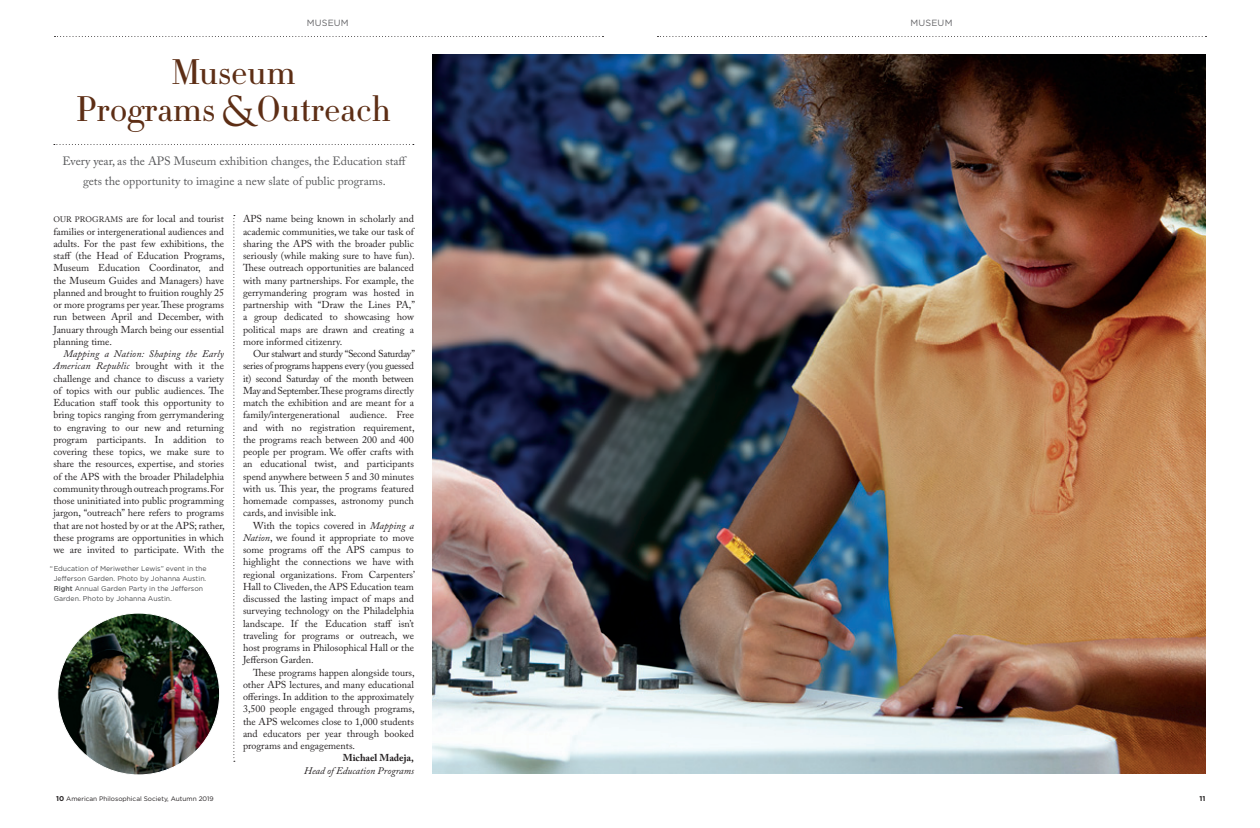
<style>
.page{position:relative;width:1260px;height:828px;background:#fff}
.page>*{position:absolute;margin:0;border:0;box-sizing:border-box;transform-origin:0 0}
.t1{font:35px/36.4px "Didot HTF L06 Light";color:#5d2e15;text-align:center}
.t2{font:12px/20px "Adobe Caslon Pro";color:#57585a;text-align:center}
.t3{font:10px/12.2px "Adobe Caslon Pro";color:#231f20;text-align:justify}
.t4{font:italic 10px "Adobe Caslon Pro";color:#231f20}
.t5{font:700 10px "Adobe Caslon Pro";color:#231f20}
.t6{font:9px "Gotham";color:#636366}
.t7{font:8px "Adobe Caslon Pro";letter-spacing:.155em;color:#231f20}
.t8{font:7px/10px "Gotham";color:#4b4c4d}
.t9{font:700 7px "Gotham";color:#231f20}
.t10{font:6.5px "Gotham";color:#231f20}
.s1{font-family:"Goudy";font-size:44px}
.s2{font-style:italic}
.s3{font-weight:500}
.s4{font-weight:700;font-size:7px}
</style>
<div class="page">
<img style="left:432px;top:54px;width:774px;height:720px">
<img style="left:58px;top:613px;width:162px;height:162px;border-radius:81px">
<svg style="left:233px;top:215px;width:2px;height:547px"></svg>
<svg style="left:54px;top:36px;width:549px;height:1px"></svg>
<svg style="left:54px;top:144px;width:360px;height:1px"></svg>
<svg style="left:658px;top:36px;width:549px;height:1px"></svg>
<p class="t6" style="left:307px;top:17px;width:42px">Museum</p>
<p class="t6" style="left:911px;top:17px;width:42px">Museum</p>
<h1 class="t1" style="left:76px;top:55px;width:316px">Museum<br>Programs <span class="s1">&amp;</span> Outreach</h1>
<p class="t2" style="left:62px;top:151px;width:346px">Every year, as the APS Museum exhibition changes, the Education staff gets the opportunity to imagine a new slate of public programs.</p>
<p class="t3" style="left:53px;top:213px;width:173px;text-indent:73px">are for local and tourist families or intergenerational audiences and adults. For the past few exhibitions, the staff (the Head of Education Programs, Museum Education Coordinator, and the Museum Guides and Managers) have planned and brought to fruition roughly 25 or more programs per year. These programs run between April and December, with January through March being our essential planning time.</p>
<p class="t3" style="left:53px;top:348px;width:173px;text-indent:10px"><span class="s2">Mapping a Nation: Shaping the Early American Republic</span> brought with it the challenge and chance to discuss a variety of topics with our public audiences. The Education staff took this opportunity to bring topics ranging from gerrymandering to engraving to our new and returning program participants. In addition to covering these topics, we make sure to share the resources, expertise, and stories of the APS with the broader Philadelphia community through outreach programs. For those uninitiated into public programming jargon, “outreach” here refers to programs that are not hosted by or at the APS; rather, these programs are opportunities in which we are invited to participate. With the</p>
<p class="t7" style="left:53px;top:215px;width:59px">Our programs</p>
<p class="t8" style="left:54px;top:563px;width:155px;text-indent:-4px">“ Education of Meriwether Lewis” event in the Jefferson Garden. Photo by Johanna Austin.<br><span class="s3">Right</span> Annual Garden Party in the Jefferson Garden. Photo by Johanna Austin.</p>
<p class="t3" style="left:243px;top:213px;width:174px">APS name being known in scholarly and academic communities, we take our task of sharing the APS with the broader public seriously (while making sure to have fun).<br>These outreach opportunities are balanced with many partnerships. For example, the gerrymandering program was hosted in partnership with “Draw the Lines PA,” a group dedicated to showcasing how political maps are drawn and creating a more informed citizenry.</p>
<p class="t3" style="left:243px;top:348px;width:174px;text-align:left;text-indent:10px">Our stalwart and sturdy “Second Saturday” series of programs happens every (you guessed it) second Saturday of the month between May and September.These programs directly match the exhibition and are meant for a family/intergenerational audience. Free and with no registration requirement, the programs reach between 200 and 400 people per program. We offer crafts with an educational twist, and participants spend anywhere between 5 and 30 minutes with us. This year, the programs featured homemade compasses, astronomy punch cards, and invisible ink.<br>With the topics covered in <span class="s2">Mapping a Nation</span>, we found it appropriate to move some programs off the APS campus to highlight the connections we have with regional organizations. From Carpenters’ Hall to Cliveden, the APS Education team discussed the lasting impact of maps and surveying technology on the Philadelphia landscape. If the Education staff isn’t traveling for programs or outreach, we host programs in Philosophical Hall or the Jefferson Garden.</p>
<p class="t3" style="left:243px;top:666px;width:173px;text-indent:10px">These programs happen alongside tours, other APS lectures, and many educational offerings. In addition to the approximately 3,500 people engaged through programs, the APS welcomes close to 1,000 students and educators per year through booked programs and engagements.</p>
<p class="t5" style="left:343px;top:752px;width:73px">Michael Madeja,</p>
<p class="t4" style="left:304px;top:764px;width:111px">Head of Education Programs</p>
<p class="t10" style="left:56px;top:796px;width:159px"><span class="s4">10</span> American Philosophical Society, Autumn 2019</p>
<p class="t9" style="left:1199px;top:795px;width:7px">11</p>
</div>
